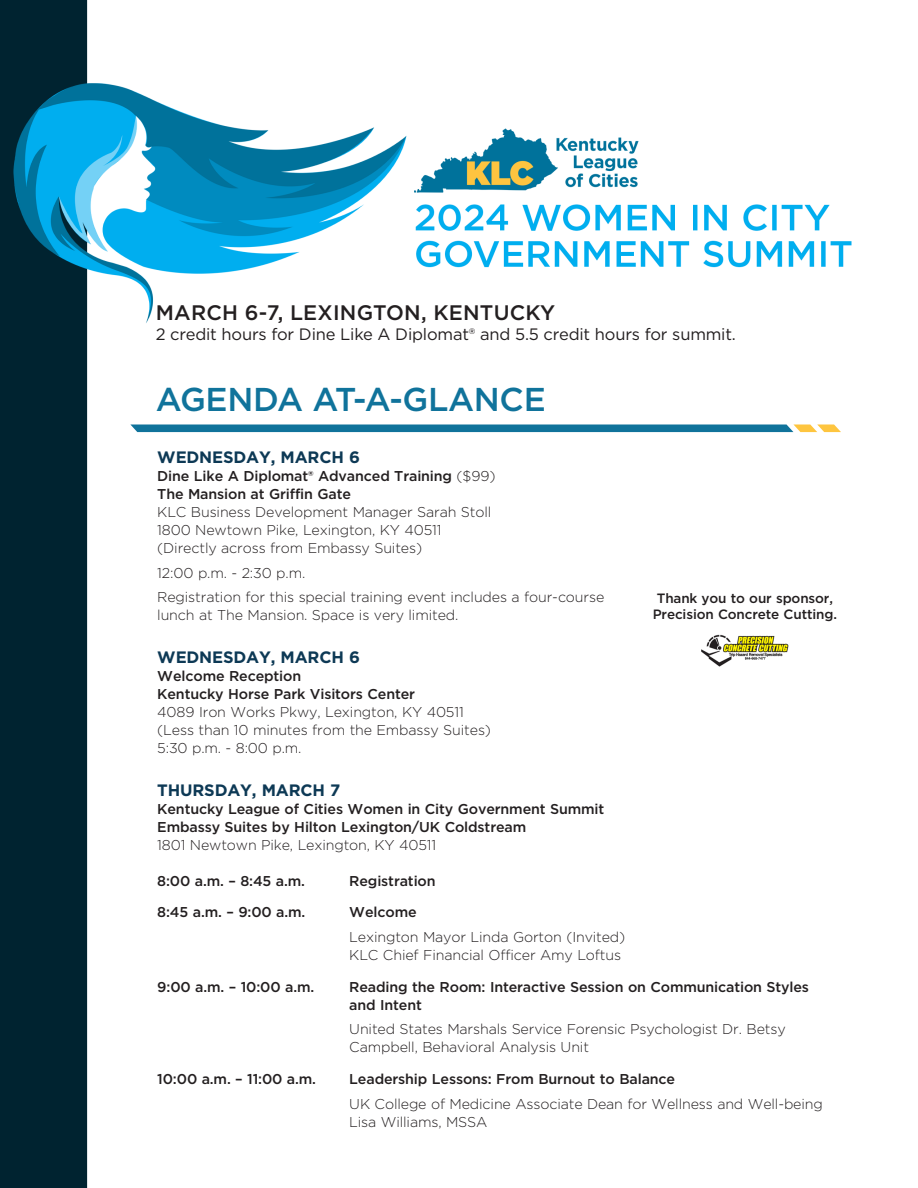
<style>
.page{position:relative;width:918px;height:1188px;background:#fff}
.page>*{position:absolute;margin:0;border:0;box-sizing:border-box;transform-origin:0 0}
.t1{font:500 33px "Gotham";letter-spacing:-.01em;color:#10739b}
.t2{font:500 21px "Gotham";letter-spacing:.01em;color:#231f20}
.t3{font:16.5px "Gotham";letter-spacing:-.01em;color:#231f20}
.t4{font:700 16.5px "Gotham";letter-spacing:-.01em;color:#0d3955}
.t5{font:300 14.25px/18px "Gotham";letter-spacing:-.01em;color:#231f20}
.t6{font:500 14.25px/18px "Gotham";letter-spacing:-.01em;color:#231f20}
.t7{font:500 13.5px/16.5px "Gotham";letter-spacing:-.01em;color:#231f20}
.s1{font-weight:300}
</style>
<div class="page">
<img style="left:0;top:0;width:852px;height:1188px">
<svg style="left:130px;top:425px;width:711px;height:7px;background:#227b99"></svg>
<div style="left:693px;top:626px;width:103px;height:49px;background:#fff"></div>
<img style="left:701px;top:634px;width:88px;height:33px">
<p class="t2" style="left:156px;top:299px;width:401px">MARCH 6-7, LEXINGTON, KENTUCKY</p>
<p class="t3" style="left:156px;top:324px;width:582px">2 credit hours for Dine Like A Diplomat® and 5.5 credit hours for summit.</p>
<p class="t1" style="left:156px;top:377px;width:391px">AGENDA AT-A-GLANCE</p>
<p class="t4" style="left:157px;top:446px;width:204px">WEDNESDAY, MARCH 6</p>
<p class="t6" style="left:157px;top:467px;width:340px">Dine Like A Diplomat® Advanced Training <span class="s1">($99)</span></p>
<p class="t6" style="left:157px;top:485px;width:195px">The Mansion at Griffin Gate</p>
<p class="t5" style="left:157px;top:502px;width:336px">KLC Business Development Manager Sarah Stoll</p>
<p class="t5" style="left:157px;top:520px;width:286px">1800 Newtown Pike, Lexington, KY 40511</p>
<p class="t5" style="left:157px;top:538px;width:266px">(Directly across from Embassy Suites)</p>
<p class="t5" style="left:157px;top:563px;width:150px">12:00 p.m. - 2:30 p.m.</p>
<p class="t5" style="left:157px;top:588px;width:449px">Registration for this special training event includes a four-course lunch at The Mansion. Space is very limited.</p>
<p class="t4" style="left:157px;top:646px;width:204px">WEDNESDAY, MARCH 6</p>
<p class="t6" style="left:157px;top:667px;width:145px">Welcome Reception</p>
<p class="t6" style="left:157px;top:685px;width:259px">Kentucky Horse Park Visitors Center</p>
<p class="t5" style="left:157px;top:703px;width:308px">4089 Iron Works Pkwy, Lexington, KY 40511</p>
<p class="t5" style="left:157px;top:721px;width:335px">(Less than 10 minutes from the Embassy Suites)</p>
<p class="t5" style="left:157px;top:739px;width:146px">5:30 p.m. - 8:00 p.m.</p>
<p class="t4" style="left:157px;top:779px;width:185px">THURSDAY, MARCH 7</p>
<p class="t6" style="left:157px;top:800px;width:449px">Kentucky League of Cities Women in City Government Summit</p>
<p class="t6" style="left:157px;top:818px;width:370px">Embassy Suites by Hilton Lexington/UK Coldstream</p>
<p class="t5" style="left:157px;top:835px;width:281px">1801 Newtown Pike, Lexington, KY 40511</p>
<p class="t6" style="left:157px;top:872px;width:149px">8:00 a.m. – 8:45 a.m.</p>
<p class="t6" style="left:349px;top:872px;width:88px">Registration</p>
<p class="t6" style="left:157px;top:903px;width:150px">8:45 a.m. – 9:00 a.m.</p>
<p class="t6" style="left:349px;top:903px;width:69px">Welcome</p>
<p class="t5" style="left:349px;top:928px;width:278px">Lexington Mayor Linda Gorton (Invited)</p>
<p class="t5" style="left:349px;top:946px;width:273px">KLC Chief Financial Officer Amy Loftus</p>
<p class="t6" style="left:157px;top:977px;width:158px">9:00 a.m. – 10:00 a.m.</p>
<p class="t6" style="left:349px;top:977px;width:461px">Reading the Room: Interactive Session on Communication Styles and Intent</p>
<p class="t5" style="left:349px;top:1020px;width:438px">United States Marshals Service Forensic Psychologist Dr. Betsy<br>Campbell, Behavioral Analysis Unit</p>
<p class="t6" style="left:157px;top:1070px;width:160px">10:00 a.m. – 11:00 a.m.</p>
<p class="t6" style="left:349px;top:1070px;width:327px">Leadership Lessons: From Burnout to Balance</p>
<p class="t5" style="left:349px;top:1094px;width:475px">UK College of Medicine Associate Dean for Wellness and Well-being<br>Lisa Williams, MSSA</p>
<p class="t7" style="left:653px;top:589px;width:186px">Thank you to our sponsor,<br>Precision Concrete Cutting.</p>
</div>
